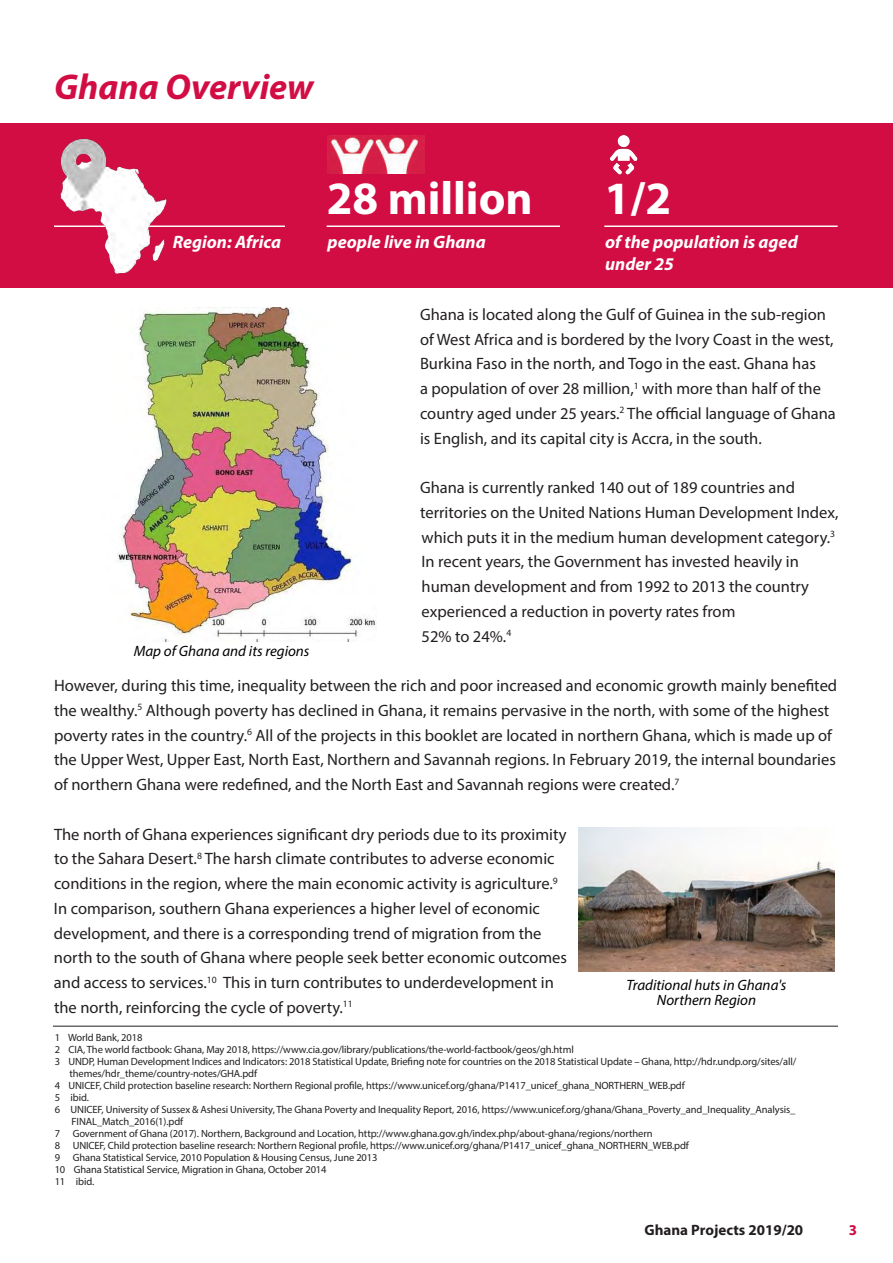
<style>
.page{position:relative;width:893px;height:1263px;background:#fff}
.page>*{position:absolute;margin:0;border:0;box-sizing:border-box;transform-origin:0 0}
.t1{font:700 46.5px "Myriad Pro";color:#fff}
.t2{font:italic 700 36px "Myriad Pro";color:#d20d44}
.t3{font:italic 700 18px/21.6px "Myriad Pro";color:#fff}
.t4{font:16.5px/24.8px "Myriad Pro";color:#231f20}
.t5{font:italic 15px "Myriad Pro";color:#000}
.t6{font:700 15px "Myriad Pro";color:#231f20}
.t7{font:700 15px "Myriad Pro";color:#d20d44}
.t8{font:10.5px/12px "Myriad Pro";letter-spacing:-.01em;color:#231f20}
</style>
<div class="page">
<div style="left:0;top:123px;width:893px;height:164px;background:#d20d44"></div>
<img style="left:327px;top:135px;width:98px;height:39px">
<hr style="left:327px;top:225px;width:233px;height:2px;background:#fff">
<hr style="left:54px;top:225px;width:231px;height:2px;background:#fff">
<img style="left:610px;top:136px;width:28px;height:38px">
<hr style="left:604px;top:225px;width:234px;height:2px;background:#fff">
<img style="left:58px;top:138px;width:110px;height:150px">
<img style="left:117px;top:307px;width:260px;height:334px">
<img style="left:578px;top:828px;width:256px;height:144px">
<hr style="left:53px;top:1026px;width:785px;height:1px;background:#231f20">
<p class="t2" style="left:54px;top:64px;width:261px">Ghana Overview</p>
<p class="t1" style="left:327px;top:168px;width:208px">28 million</p>
<p class="t3" style="left:173px;top:231px;width:110px">Region: Africa</p>
<p class="t3" style="left:327px;top:231px;width:160px">people live in Ghana</p>
<p class="t1" style="left:604px;top:168px;width:69px">1/2</p>
<p class="t3" style="left:605px;top:231px;width:194px">of the population is aged under 25</p>
<p class="t4" style="left:420px;top:302px;width:417px">Ghana is located along the Gulf of Guinea in the sub-region of West Africa and is bordered by the Ivory Coast in the west, Burkina Faso in the north, and Togo in the east. Ghana has<br>a population of over 28 million,<sup>1</sup> with more than half of the country aged under 25 years.<sup>2</sup> The official language of Ghana is English, and its capital city is Accra, in the south.</p>
<p class="t4" style="left:420px;top:475px;width:420px">Ghana is currently ranked 140 out of 189 countries and territories on the United Nations Human Development Index, which puts it in the medium human development category.<sup>3<br></sup>In recent years, the Government has invested heavily in human development and from 1992 to 2013 the country experienced a reduction in poverty rates from</p>
<p class="t4" style="left:421px;top:623px;width:91px">52% to 24%.<sup>4</sup></p>
<p class="t4" style="left:54px;top:673px;width:785px">However, during this time, inequality between the rich and poor increased and economic growth mainly benefited the wealthy.<sup>5</sup> Although poverty has declined in Ghana, it remains pervasive in the north, with some of the highest poverty rates in the country.<sup>6</sup> All of the projects in this booklet are located in northern Ghana, which is made up of the Upper West, Upper East, North East, Northern and Savannah regions. In February 2019, the internal boundaries of northern Ghana were redefined, and the North East and Savannah regions were created.<sup>7</sup></p>
<p class="t4" style="left:54px;top:821px;width:515px">The north of Ghana experiences significant dry periods due to its proximity to the Sahara Desert.<sup>8</sup> The harsh climate contributes to adverse economic conditions in the region, where the main economic activity is agriculture.<sup>9<br></sup>In comparison, southern Ghana experiences a higher level of economic development, and there is a corresponding trend of migration from the north to the south of Ghana where people seek better economic outcomes</p>
<p class="t4" style="left:54px;top:970px;width:501px">and access to services.<sup>10</sup> This in turn contributes to underdevelopment in</p>
<p class="t4" style="left:54px;top:995px;width:300px">the north, reinforcing the cycle of poverty.<sup>11</sup></p>
<p class="t5" style="left:134px;top:641px;width:177px">Map of Ghana and its regions</p>
<p class="t5" style="left:626px;top:976px;width:162px">Traditional huts in Ghana's</p>
<p class="t5" style="left:657px;top:991px;width:101px">Northern Region</p>
<p class="t8" style="left:55px;top:1031px;width:89px">1 World Bank, 2018</p>
<p class="t8" style="left:55px;top:1043px;width:521px">2 CIA, The world factbook: Ghana, May 2018, https://www.cia.gov/library/publications/the-world-factbook/geos/gh.html</p>
<p class="t8" style="left:70px;top:1055px;width:728px;text-indent:-15px">3 UNDP, Human Development Indices and Indicators: 2018 Statistical Update, Briefing note for countries on the 2018 Statistical Update – Ghana, http://hdr.undp.org/sites/all/ themes/hdr_theme/country-notes/GHA.pdf</p>
<p class="t8" style="left:55px;top:1079px;width:632px">4 UNICEF, Child protection baseline research: Northern Regional profile, https://www.unicef.org/ghana/P1417_unicef_ghana_NORTHERN_WEB.pdf</p>
<p class="t8" style="left:55px;top:1091px;width:36px">5 ibid.</p>
<p class="t8" style="left:72px;top:1103px;width:725px;text-indent:-17px">6 UNICEF, University of Sussex &amp; Ashesi University, The Ghana Poverty and Inequality Report, 2016, https://www.unicef.org/ghana/Ghana_Poverty_and_Inequality_Analysis_<br>FINAL_Match_2016(1).pdf</p>
<p class="t8" style="left:55px;top:1127px;width:599px">7 Government of Ghana (2017). Northern, Background and Location, http://www.ghana.gov.gh/index.php/about-ghana/regions/northern</p>
<p class="t8" style="left:55px;top:1139px;width:636px">8 UNICEF, Child protection baseline research: Northern Regional profile, https://www.unicef.org/ghana/P1417_unicef_ghana_NORTHERN_WEB.pdf</p>
<p class="t8" style="left:55px;top:1151px;width:324px">9 Ghana Statistical Service, 2010 Population &amp; Housing Census, June 2013</p>
<p class="t8" style="left:55px;top:1163px;width:273px">10 Ghana Statistical Service, Migration in Ghana, October 2014</p>
<p class="t8" style="left:55px;top:1175px;width:41px">11 ibid.</p>
<p class="t6" style="left:644px;top:1220px;width:160px">Ghana Projects 2019/20</p>
<p class="t7" style="left:849px;top:1220px;width:10px">3</p>
</div>
